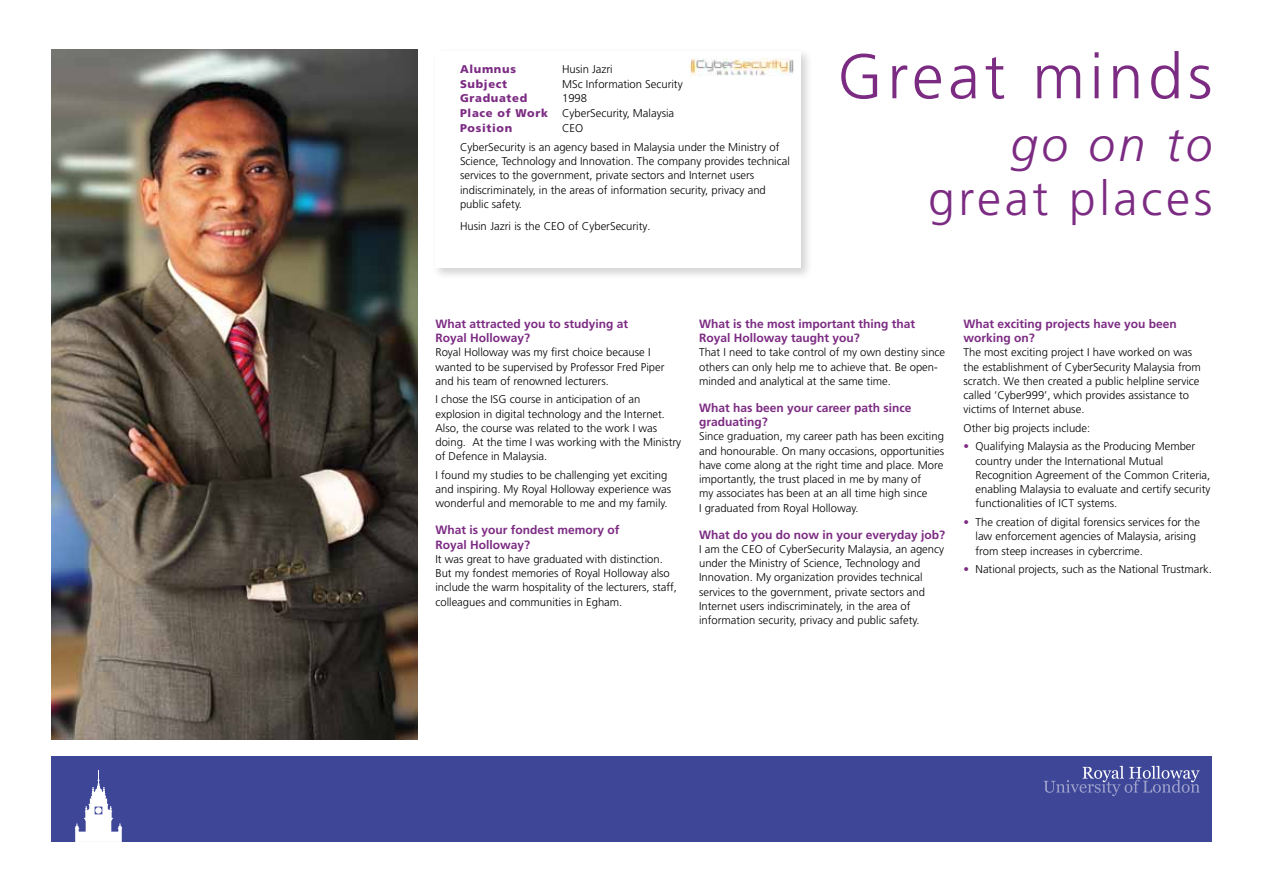
<style>
.page{position:relative;width:1263px;height:893px;background:#fff}
.page>*{position:absolute;margin:0;border:0;box-sizing:border-box;transform-origin:0 0}
.t1{font:300 63px "Frutiger LT Std";letter-spacing:.075em;color:#7c2b83}
.t2{font:300 48px "Frutiger LT Std";letter-spacing:.075em;color:#7c2b83}
.t3{font:italic 300 48px "Frutiger LT Std";color:#7c2b83}
.t4{font:700 12px/14.2px "Frutiger LT Std";color:#7c2b83}
.t5{font:300 11.25px/14.2px "Frutiger LT Std";color:#000}
.t6{font:900 11.25px "Frutiger LT Std";letter-spacing:.06em;color:#7c2b83}
.s1{color:#7c2b83}
</style>
<div class="page">
<div style="left:51px;top:756px;width:1161px;height:85px;background:#3e4698"></div>
<svg style="left:1043px;top:766px;width:157px;height:30px"></svg>
<svg style="left:75px;top:771px;width:48px;height:71px"></svg>
<img style="left:51px;top:50px;width:367px;height:689px">
<div style="left:431px;top:47px;width:383px;height:233px;background:#000;opacity:.9"></div>
<div style="left:435px;top:51px;width:366px;height:217px;background:#fff"></div>
<img style="left:689px;top:59px;width:105px;height:17px">
<p class="t6" style="left:460px;top:62px;width:57px">Alumnus</p>
<p class="t5" style="left:562px;top:62px;width:52px">Husin Jazri</p>
<p class="t6" style="left:460px;top:77px;width:49px">Subject</p>
<p class="t5" style="left:562px;top:77px;width:122px">MSc Information Security</p>
<p class="t6" style="left:460px;top:92px;width:69px">Graduated</p>
<p class="t5" style="left:562px;top:92px;width:27px">1998</p>
<p class="t6" style="left:460px;top:107px;width:89px">Place of Work</p>
<p class="t5" style="left:562px;top:107px;width:114px">CyberSecurity, Malaysia</p>
<p class="t6" style="left:460px;top:122px;width:54px">Position</p>
<p class="t5" style="left:460px;top:119px;width:321px;line-height:18.5px;text-indent:102px">CEO<br>CyberSecurity is an agency based in Malaysia under the Ministry of</p>
<p class="t5" style="left:460px;top:154px;width:331px">Science, Technology and Innovation. The company provides technical services to the government, private sectors and Internet users indiscriminately, in the areas of information security, privacy and public safety.</p>
<p class="t5" style="left:460px;top:219px;width:192px">Husin Jazri is the CEO of CyberSecurity.</p>
<h1 class="t1" style="left:837px;top:41px;width:377px">Great minds</h1>
<h2 class="t3" style="left:1011px;top:117px;width:203px">go on to</h2>
<h2 class="t2" style="left:928px;top:171px;width:286px">great places</h2>
<p class="t4" style="left:435px;top:317px;width:194px">What attracted you to studying at<br>Royal Holloway?</p>
<p class="t5" style="left:435px;top:346px;width:231px">Royal Holloway was my first choice because I wanted to be supervised by Professor Fred Piper and his team of renowned lecturers.</p>
<p class="t5" style="left:435px;top:393px;width:247px">I chose the ISG course in anticipation of an explosion in digital technology and the Internet.<br>Also, the course was related to the work I was doing. At the time I was working with the Ministry of Defence in Malaysia.</p>
<p class="t5" style="left:435px;top:468px;width:237px">I found my studies to be challenging yet exciting and inspiring. My Royal Holloway experience was wonderful and memorable to me and my family.</p>
<p class="t4" style="left:435px;top:523px;width:186px">What is your fondest memory of<br>Royal Holloway?</p>
<p class="t5" style="left:435px;top:552px;width:243px">It was great to have graduated with distinction.<br>But my fondest memories of Royal Holloway also include the warm hospitality of the lecturers, staff, colleagues and communities in Egham.</p>
<p class="t4" style="left:699px;top:317px;width:218px">What is the most important thing that<br>Royal Holloway taught you?</p>
<p class="t5" style="left:699px;top:346px;width:248px">That I need to take control of my own destiny since others can only help me to achieve that. Be open&shy;minded and analytical at the same time.</p>
<p class="t4" style="left:699px;top:401px;width:214px">What has been your career path since graduating?</p>
<p class="t5" style="left:699px;top:430px;width:247px">Since graduation, my career path has been exciting and honourable. On many occasions, opportunities have come along at the right time and place. More importantly, the trust placed in me by many of<br>my associates has been at an all time high since<br>I graduated from Royal Holloway.</p>
<p class="t4" style="left:699px;top:527px;width:248px">What do you do now in your everyday job?</p>
<p class="t5" style="left:699px;top:542px;width:247px">I am the CEO of CyberSecurity Malaysia, an agency under the Ministry of Science, Technology and Innovation. My organization provides technical services to the government, private sectors and Internet users indiscriminately, in the area of information security, privacy and public safety.</p>
<p class="t4" style="left:963px;top:317px;width:215px">What exciting projects have you been working on?</p>
<p class="t5" style="left:963px;top:346px;width:239px">The most exciting project I have worked on was the establishment of CyberSecurity Malaysia from scratch. We then created a public helpline service called ‘Cyber999’, which provides assistance to victims of Internet abuse.</p>
<p class="t5" style="left:963px;top:421px;width:128px">Other big projects include:</p>
<p class="t5" style="left:975px;top:440px;width:236px;text-indent:-12px"><span class="s1">•</span> Qualifying Malaysia as the Producing Member country under the International Mutual Recognition Agreement of the Common Criteria, enabling Malaysia to evaluate and certify security functionalities of ICT systems.</p>
<p class="t5" style="left:975px;top:515px;width:226px;text-indent:-12px"><span class="s1">•</span> The creation of digital forensics services for the law enforcement agencies of Malaysia, arising from steep increases in cybercrime.</p>
<p class="t5" style="left:963px;top:562px;width:250px"><span class="s1">•</span> National projects, such as the National Trustmark.</p>
</div>
